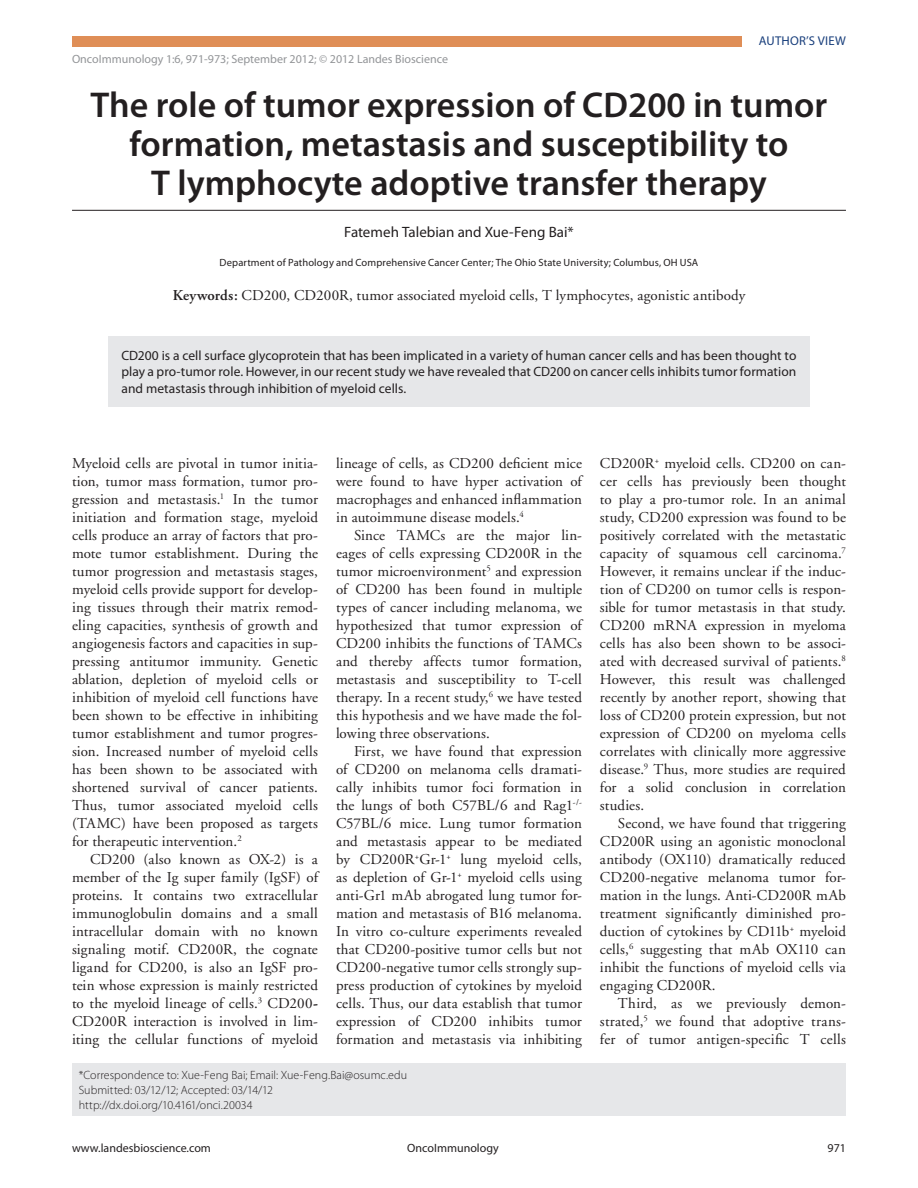
<style>
.page{position:relative;width:918px;height:1188px;background:#fff}
.page>*{position:absolute;margin:0;border:0;box-sizing:border-box;transform-origin:0 0}
.t1{font:600 36px/39px "Myriad Pro";color:#231f20;text-align:center}
.t2{font:15px/18px "Adobe Garamond";letter-spacing:.01em;color:#231f20;text-align:justify}
.t3{font:15px "Myriad Pro";color:#231f20}
.t4{font:13.5px/16.5px "Myriad Pro";letter-spacing:.005em;color:#231f20;text-align:justify}
.t5{font:12.75px "Myriad Pro";letter-spacing:.02em;color:#193f7c}
.t6{font:300 12px/15px "Myriad Pro";color:#231f20}
.t7{font:12px "Myriad Pro";color:#939598}
.t8{font:12px "Myriad Pro";color:#231f20}
.t9{font:10.5px "Myriad Pro";letter-spacing:.015em;color:#231f20}
.s1{font-weight:600}
.s2{font-weight:700}
</style>
<div class="page">
<div style="left:72px;top:36px;width:669px;height:10px;background:#df8e57"></div>
<hr style="left:72px;top:210px;width:774px;height:1px;background:#231f20">
<div style="left:72px;top:1063px;width:774px;height:53px;background:#e6e7e9"></div>
<div style="left:108px;top:336px;width:702px;height:70px;background:#e6e7e9"></div>
<p class="t7" style="left:72px;top:52px;width:378px">OncoImmunology 1:6, 971-973; September 2012; © 2012 Landes Bioscience</p>
<p class="t5" style="left:759px;top:32px;width:89px">Author’s View</p>
<h1 class="t1" style="left:91px;top:85px;width:738px">The role of tumor expression of CD200 in tumor formation, metastasis and susceptibility to<br>T lymphocyte adoptive transfer therapy</h1>
<p class="t3" style="left:344px;top:223px;width:231px">Fatemeh Talebian and Xue-Feng Bai*</p>
<p class="t9" style="left:220px;top:256px;width:480px">Department of Pathology and Comprehensive Cancer Center; The Ohio State University; Columbus, OH USA</p>
<p class="t2" style="left:173px;top:287px;width:574px"><span class="s1">Keywords:</span> CD200, CD200R, tumor associated myeloid cells, T lymphocytes, agonistic antibody</p>
<p class="t4" style="left:122px;top:347px;width:676px">CD200 is a cell surface glycoprotein that has been implicated in a variety of human cancer cells and has been thought to play a pro-tumor role. However, in our recent study we have revealed that CD200 on cancer cells inhibits tumor formation and metastasis through inhibition of myeloid cells.</p>
<p class="t2" style="left:72px;top:455px;width:247px">Myeloid cells are pivotal in tumor initia&shy;tion, tumor mass formation, tumor pro&shy;gression and metastasis.<sup>1</sup> In the tumor initiation and formation stage, myeloid cells produce an array of factors that pro&shy;mote tumor establishment. During the tumor progression and metastasis stages, myeloid cells provide support for develop&shy;ing tissues through their matrix remod&shy;eling capacities, synthesis of growth and angiogenesis factors and capacities in sup&shy;pressing antitumor immunity. Genetic ablation, depletion of myeloid cells or inhibition of myeloid cell functions have been shown to be effective in inhibiting tumor establishment and tumor progres&shy;sion. Increased number of myeloid cells has been shown to be associated with shortened survival of cancer patients.<br>Thus, tumor associated myeloid cells (TAMC) have been proposed as targets for therapeutic intervention.<sup>2</sup></p>
<p class="t2" style="left:72px;top:851px;width:247px;text-indent:18px">CD200 (also known as OX-2) is a member of the Ig super family (IgSF) of proteins. It contains two extracellular immunoglobulin domains and a small intracellular domain with no known signaling motif. CD200R, the cognate ligand for CD200, is also an IgSF pro&shy;tein whose expression is mainly restricted to the myeloid lineage of cells.<sup>3</sup> CD200<span class="s2">- </span>CD200R interaction is involved in lim&shy;iting the cellular functions of myeloid</p>
<p class="t2" style="left:336px;top:455px;width:247px">lineage of cells, as CD200 deficient mice were found to have hyper activation of macrophages and enhanced inflammation in autoimmune disease models.<sup>4</sup></p>
<p class="t2" style="left:336px;top:527px;width:248px;text-indent:18px">Since TAMCs are the major lin&shy;eages of cells expressing CD200R in the tumor microenvironment<sup>5</sup> and expression of CD200 has been found in multiple types of cancer including melanoma, we hypothesized that tumor expression of CD200 inhibits the functions of TAMCs and thereby affects tumor formation, metastasis and susceptibility to T‑cell therapy. In a recent study,<sup>6</sup> we have tested this hypothesis and we have made the fol&shy;lowing three observations.</p>
<p class="t2" style="left:336px;top:743px;width:248px;text-indent:18px">First, we have found that expression of CD200 on melanoma cells dramati&shy;cally inhibits tumor foci formation in the lungs of both C57BL/6 and Rag1<sup>-/- </sup>C57BL/6 mice. Lung tumor formation and metastasis appear to be mediated by CD200R<sup>+</sup>Gr-1<sup>+</sup> lung myeloid cells, as depletion of Gr-1<sup>+</sup> myeloid cells using anti-Gr1 mAb abrogated lung tumor for&shy;mation and metastasis of B16 melanoma.<br>In vitro co-culture experiments revealed that CD200-positive tumor cells but not CD200-negative tumor cells strongly sup&shy;press production of cytokines by myeloid cells. Thus, our data establish that tumor expression of CD200 inhibits tumor formation and metastasis via inhibiting</p>
<p class="t6" style="left:79px;top:1068px;width:330px">*Correspondence to: Xue-Feng Bai; Email: Xue-Feng.Bai@osumc.edu<br>Submitted: 03/12/12; Accepted: 03/14/12 http://dx.doi.org/10.4161/onci.20034</p>
<p class="t2" style="left:600px;top:455px;width:248px">CD200R<sup>+</sup> myeloid cells. CD200 on can&shy;cer cells has previously been thought to play a pro-tumor role. In an animal study, CD200 expression was found to be positively correlated with the metastatic capacity of squamous cell carcinoma.<sup>7<br></sup>However, it remains unclear if the induc&shy;tion of CD200 on tumor cells is respon&shy;sible for tumor metastasis in that study.<br>CD200 mRNA expression in myeloma cells has also been shown to be associ&shy;ated with decreased survival of patients.<sup>8<br></sup>However, this result was challenged recently by another report, showing that loss of CD200 protein expression, but not expression of CD200 on myeloma cells correlates with clinically more aggressive disease.<sup>9</sup> Thus, more studies are required for a solid conclusion in correlation studies.</p>
<p class="t2" style="left:600px;top:815px;width:248px;text-indent:18px">Second, we have found that triggering CD200R using an agonistic monoclonal antibody (OX110) dramatically reduced CD200-negative melanoma tumor for&shy;mation in the lungs. Anti-CD200R mAb treatment significantly diminished pro&shy;duction of cytokines by CD11b<sup>+</sup> myeloid cells,<sup>6</sup> suggesting that mAb OX110 can inhibit the functions of myeloid cells via engaging CD200R.</p>
<p class="t2" style="left:600px;top:995px;width:248px;text-indent:18px">Third, as we previously demon&shy;strated,<sup>5</sup> we found that adoptive trans&shy;fer of tumor antigen-specific T cells</p>
<p class="t8" style="left:72px;top:1141px;width:140px">www.landesbioscience.com</p>
<p class="t8" style="left:407px;top:1141px;width:93px">OncoImmunology</p>
<p class="t8" style="left:828px;top:1141px;width:20px">971</p>
</div>
